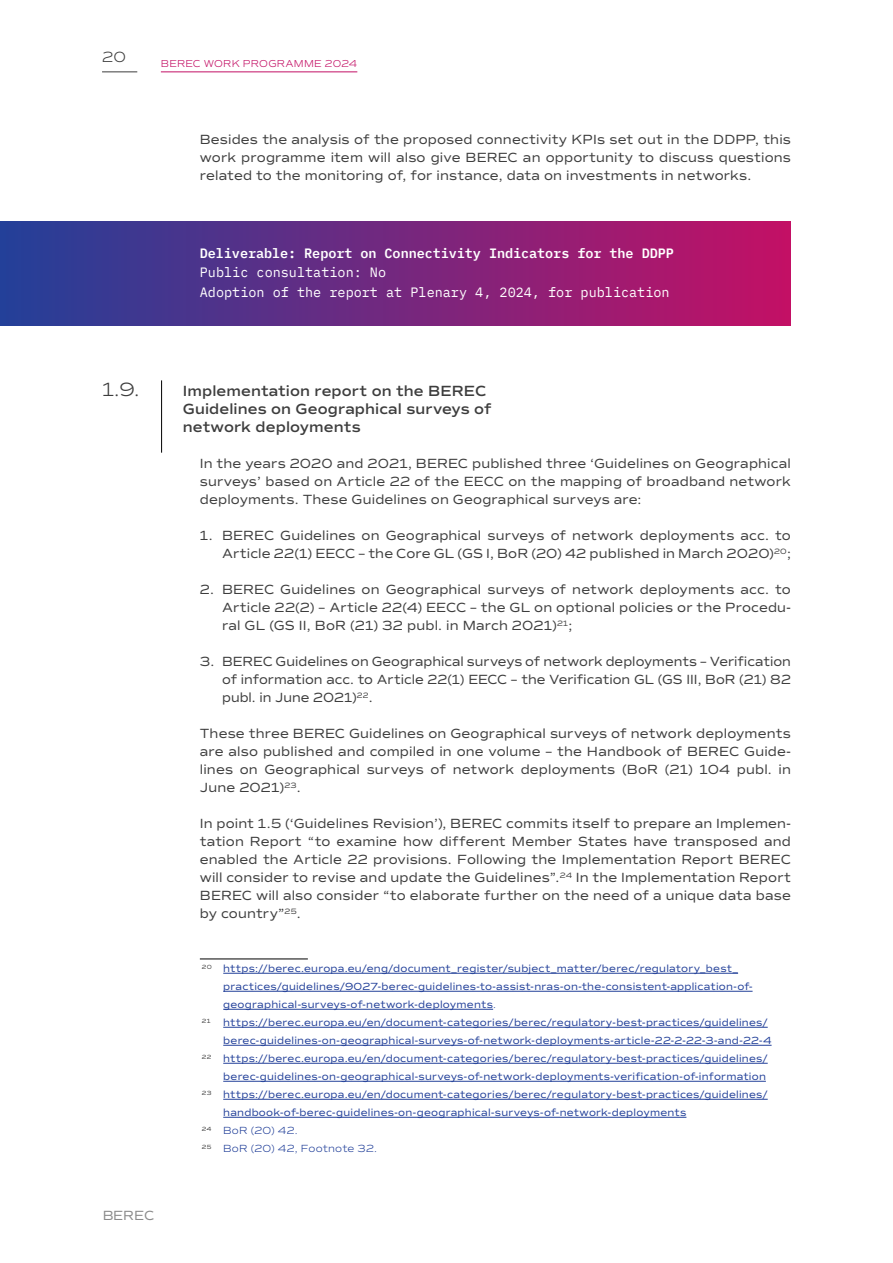
<style>
.page{position:relative;width:893px;height:1263px;background:#fff}
.page>*{position:absolute;margin:0;border:0;box-sizing:border-box;transform-origin:0 0}
.t1{font:300 19.5px "Commuters Sans";color:#3d3d3d}
.t2{font:600 15px/18px "Commuters Sans";letter-spacing:.005em;color:#3d3d3d}
.t3{font:300 15px "Commuters Sans";color:#3d3d3d}
.NEW_Body_-_Regular_9pt{font:13.5px/18px "Commuters Sans";letter-spacing:.01em;color:#3d3d3d;text-align:justify}
.NEW_White_box_LEFT{font:13.5px "IBM Plex Mono 2";color:#fff}
.NEW_White_box_LEFT_Title{font:600 13.5px "IBM Plex Mono";letter-spacing:-.005em;color:#fff}
.t4{font:13.5px "Commuters Sans Regular 3";letter-spacing:.01em;color:#3d3d3d}
.NEW_Footnote{font:10.5px/18px "Commuters Sans";letter-spacing:.02em;color:#224099}
.NEW_Footnote-2{font:300 10.5px "Commuters Sans";letter-spacing:.025em;color:#224099}
.t5{font:300 10.2px "Commuters Sans";letter-spacing:.02em;color:#c31065}
.s1{font-weight:300}
</style>
<div class="page">
<hr style="left:102px;top:72px;width:35px;height:1px;background:#3d3d3d">
<div style="left:0;top:222px;width:791px;height:64px;background:linear-gradient(to right,#234099,#c41065)"></div>
<div style="left:0;top:241px;width:791px;height:65px;background:linear-gradient(to right,#234099,#c41065)"></div>
<div style="left:0;top:261px;width:791px;height:64px;background:linear-gradient(to right,#234099,#c41065)"></div>
<hr style="left:161px;top:380px;width:1px;height:73px;background:#000">
<hr style="left:200px;top:959px;width:108px;height:1px;background:#000">
<hr style="left:223px;top:973px;width:515px;height:1px;background:#224099">
<hr style="left:223px;top:991px;width:530px;height:1px;background:#224099">
<hr style="left:223px;top:1009px;width:270px;height:1px;background:#224099">
<hr style="left:223px;top:1027px;width:545px;height:1px;background:#224099">
<hr style="left:223px;top:1045px;width:549px;height:1px;background:#224099">
<hr style="left:223px;top:1063px;width:545px;height:1px;background:#224099">
<hr style="left:223px;top:1081px;width:543px;height:1px;background:#224099">
<hr style="left:223px;top:1099px;width:545px;height:1px;background:#224099">
<hr style="left:223px;top:1117px;width:463px;height:1px;background:#224099">
<hr style="left:161px;top:72px;width:196px;height:1px;background:#c31065">
<p class="t3" style="left:102px;top:48px;width:25px">20</p>
<p class="t5" style="left:161px;top:58px;width:198px">BEREC WORK PROGRAMME 2024</p>
<p class="NEW_Body_-_Regular_9pt" style="left:200px;top:130px;width:593px">Besides the analysis of the proposed connectivity KPIs set out in the DDPP, this work programme item will also give BEREC an opportunity to discuss questions related to the monitoring of, for instance, data on investments in networks.</p>
<p class="NEW_White_box_LEFT_Title" style="left:200px;top:242px;width:475px">Deliverable: Report on Connectivity Indicators for the DDPP</p>
<p class="NEW_White_box_LEFT" style="left:200px;top:262px;width:188px">Public consultation: No</p>
<p class="NEW_White_box_LEFT" style="left:200px;top:282px;width:471px">Adoption of the report at Plenary 4, 2024, for publication</p>
<p class="t1" style="left:102px;top:378px;width:39px">1.9.</p>
<p class="t2" style="left:183px;top:382px;width:310px">Implementation report on the BEREC<br>Guidelines on Geographical surveys of network deployments</p>
<p class="NEW_Body_-_Regular_9pt" style="left:200px;top:454px;width:593px">In the years 2020 and 2021, BEREC published three ‘Guidelines on Geographical surveys’ based on Article 22 of the EECC on the mapping of broadband network deployments. These Guidelines on Geographical surveys are:</p>
<p class="NEW_Body_-_Regular_9pt" style="left:200px;top:526px;width:593px;text-align:right">1. BEREC Guidelines on Geographical surveys of network deployments acc. to<br>Article 22(1) EECC – the Core GL (GS I, BoR (20) 42 published in March 2020)<sup>20</sup>;</p>
<p class="NEW_Body_-_Regular_9pt" style="left:222px;top:580px;width:570px;text-indent:-22px">2. BEREC Guidelines on Geographical surveys of network deployments acc. to Article 22(2) – Article 22(4) EECC – the GL on optional policies or the Procedu&shy;ral GL (GS II, BoR (21) 32 publ. in March 2021)<sup>21</sup>;</p>
<p class="NEW_Body_-_Regular_9pt" style="left:222px;top:652px;width:570px;text-indent:-22px">3. BEREC Guidelines on Geographical surveys of network deployments – Verification of information acc. to Article 22(1) EECC – the Verification GL (GS III, BoR (21) 82 publ. in June 2021)<sup>22</sup>.</p>
<p class="NEW_Body_-_Regular_9pt" style="left:200px;top:724px;width:593px">These three BEREC Guidelines on Geographical surveys of network deployments are also published and compiled in one volume – the Handbook of BEREC Guide&shy;lines on Geographical surveys of network deployments (BoR (21) 104 publ. in June 2021)<sup>23</sup>.</p>
<p class="NEW_Body_-_Regular_9pt" style="left:200px;top:814px;width:593px">In point 1.5 (‘Guidelines Revision’), BEREC commits itself to prepare an Implemen&shy;tation Report “to examine how different Member States have transposed and enabled the Article 22 provisions. Following the Implementation Report BEREC will consider to revise and update the Guidelines”.<sup>24</sup> In the Implementation Report BEREC will also consider “to elaborate further on the need of a unique data base by country”<sup>25</sup>.</p>
<p class="t4" style="left:102px;top:1207px;width:54px">BEREC</p>
<p class="NEW_Footnote" style="left:223px;top:959px;width:531px;text-indent:-21px"><sup>20</sup> https://berec.europa.eu/eng/document_register/subject_matter/berec/regulatory_best_ practices/guidelines/9027-berec-guidelines-to-assist-nras-on-the-consistent-application-of&shy;geographical-surveys-of-network-deployments<span class="s1">.</span></p>
<p class="NEW_Footnote" style="left:223px;top:1013px;width:550px;text-indent:-21px"><sup>21</sup> https://berec.europa.eu/en/document-categories/berec/regulatory-best-practices/guidelines/ berec-guidelines-on-geographical-surveys-of-network-deployments-article-22-2-22-3-and-22-4</p>
<p class="NEW_Footnote" style="left:202px;top:1049px;width:567px;text-align:right"><sup>22</sup> https://berec.europa.eu/en/document-categories/berec/regulatory-best-practices/guidelines/ berec-guidelines-on-geographical-surveys-of-network-deployments-verification-of-information</p>
<p class="NEW_Footnote" style="left:223px;top:1085px;width:546px;text-indent:-21px"><sup>23</sup> https://berec.europa.eu/en/document-categories/berec/regulatory-best-practices/guidelines/ handbook-of-berec-guidelines-on-geographical-surveys-of-network-deployments</p>
<p class="NEW_Footnote-2" style="left:202px;top:1124px;width:97px"><sup>24</sup> BoR (20) 42.</p>
<p class="NEW_Footnote-2" style="left:202px;top:1142px;width:176px"><sup>25</sup> BoR (20) 42, Footnote 32.</p>
</div>
